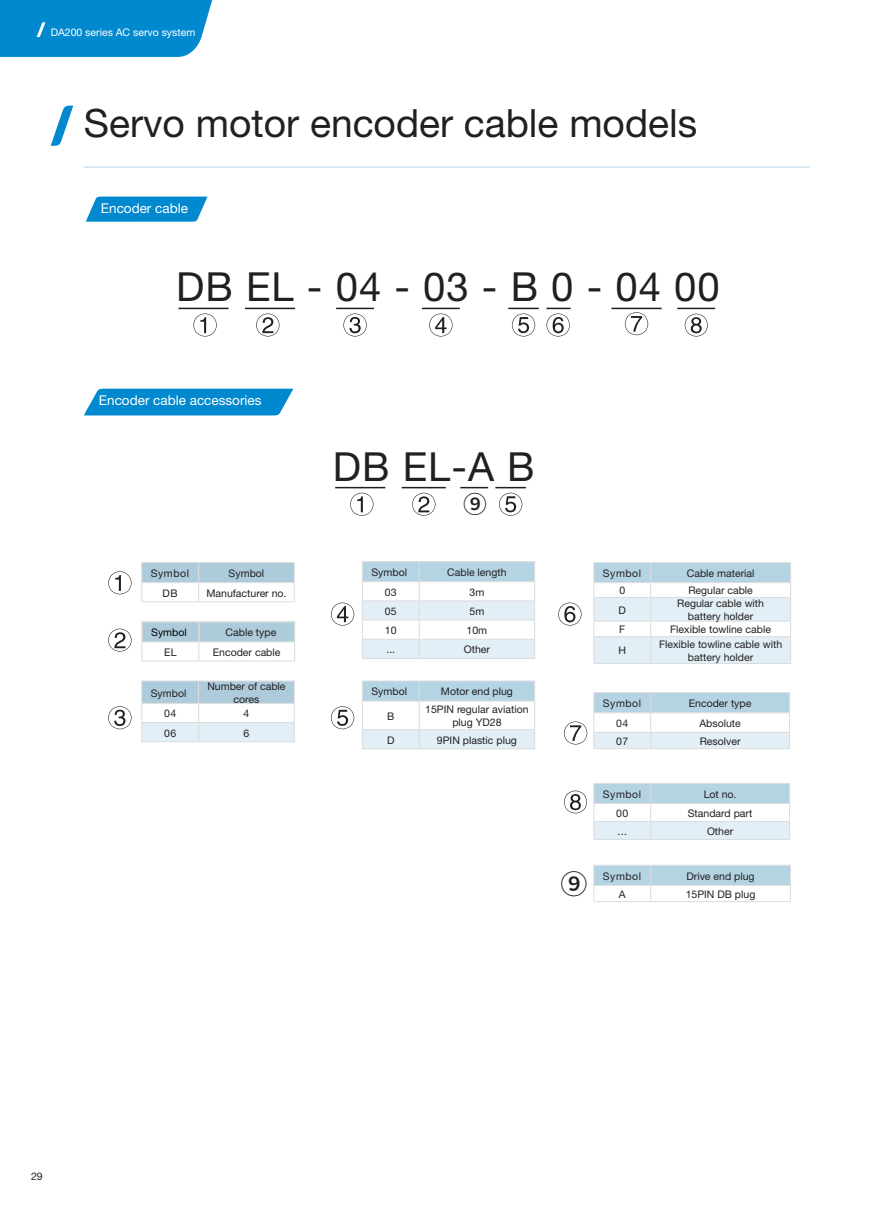
<style>
.page{position:relative;width:893px;height:1212px;background:#fff}
.page>*{position:absolute;margin:0;border:0;box-sizing:border-box;transform-origin:0 0}
.t1{font:40.05px "Helvetica Neue LT Std";letter-spacing:.025em;color:#231f20}
.t2{font:39px "Helvetica Neue LT Std";color:#231f20}
.t3{font:500 27px "Source Han Sans CN";color:#231f20}
.t4{font:500 23.85px "Source Han Sans CN";color:#231f20}
.t5{font:13.5px "Helvetica Neue LT Std";color:#fff}
.t6{font:10.5px/12.6px "Helvetica Neue LT Std";color:#231f20;text-align:center}
.t7{font:10.5px "Helvetica Neue LT Std";color:#fff}
.t8{font:10.5px "Helvetica Neue LT Std";color:#000}
</style>
<div class="page">
<div style="left:0;top:0;width:213px;height:57px;background:#0089cf"></div>
<svg style="left:625px;top:312px;width:23px;height:23px"></svg>
<svg style="left:84px;top:389px;width:209px;height:26px;background:#1191d2"></svg>
<svg style="left:141px;top:562px;width:154px;height:40px"></svg>
<hr style="left:199px;top:601px;width:96px;height:1px;background:#dcdddf">
<hr style="left:141px;top:621px;width:58px;height:2px;background:#dcdddf">
<hr style="left:199px;top:621px;width:96px;height:2px;background:#dcdddf">
<hr style="left:141px;top:660px;width:58px;height:2px;background:#dcdddf">
<svg style="left:141px;top:622px;width:154px;height:39px"></svg>
<hr style="left:199px;top:660px;width:96px;height:2px;background:#dcdddf">
<hr style="left:141px;top:680px;width:58px;height:1px;background:#dcdddf">
<hr style="left:199px;top:680px;width:96px;height:1px;background:#dcdddf">
<svg style="left:141px;top:681px;width:154px;height:60px"></svg>
<hr style="left:141px;top:741px;width:58px;height:1px;background:#dcdddf">
<hr style="left:199px;top:741px;width:96px;height:1px;background:#dcdddf">
<hr style="left:362px;top:658px;width:57px;height:1px;background:#dcdddf">
<hr style="left:419px;top:658px;width:116px;height:1px;background:#dcdddf">
<hr style="left:362px;top:561px;width:57px;height:1px;background:#dcdddf">
<hr style="left:419px;top:561px;width:116px;height:1px;background:#dcdddf">
<svg style="left:362px;top:562px;width:173px;height:96px"></svg>
<svg style="left:593px;top:562px;width:198px;height:101px"></svg>
<hr style="left:593px;top:663px;width:58px;height:1px;background:#dcdddf">
<hr style="left:651px;top:663px;width:140px;height:1px;background:#dcdddf">
<hr style="left:362px;top:680px;width:57px;height:1px;background:#dcdddf">
<hr style="left:419px;top:680px;width:116px;height:1px;background:#dcdddf">
<svg style="left:362px;top:681px;width:173px;height:67px"></svg>
<hr style="left:362px;top:748px;width:57px;height:1px;background:#dcdddf">
<hr style="left:419px;top:748px;width:116px;height:1px;background:#dcdddf">
<hr style="left:593px;top:692px;width:58px;height:1px;background:#dcdddf">
<hr style="left:651px;top:692px;width:139px;height:1px;background:#dcdddf">
<svg style="left:593px;top:693px;width:197px;height:55px"></svg>
<hr style="left:593px;top:748px;width:58px;height:1px;background:#dcdddf">
<hr style="left:651px;top:748px;width:139px;height:1px;background:#dcdddf">
<hr style="left:593px;top:839px;width:58px;height:1px;background:#dcdddf">
<hr style="left:651px;top:839px;width:139px;height:1px;background:#dcdddf">
<svg style="left:593px;top:783px;width:197px;height:56px"></svg>
<hr style="left:593px;top:901px;width:58px;height:1px;background:#dcdddf">
<svg style="left:593px;top:865px;width:198px;height:36px"></svg>
<hr style="left:651px;top:901px;width:140px;height:1px;background:#dcdddf">
<svg style="left:108px;top:571px;width:24px;height:23px"></svg>
<svg style="left:108px;top:628px;width:24px;height:24px"></svg>
<svg style="left:108px;top:706px;width:24px;height:23px"></svg>
<svg style="left:331px;top:602px;width:23px;height:24px"></svg>
<svg style="left:331px;top:706px;width:23px;height:23px"></svg>
<svg style="left:558px;top:602px;width:24px;height:24px"></svg>
<svg style="left:350px;top:493px;width:24px;height:23px"></svg>
<svg style="left:412px;top:493px;width:23px;height:23px"></svg>
<svg style="left:564px;top:721px;width:23px;height:23px"></svg>
<svg style="left:499px;top:493px;width:23px;height:23px"></svg>
<hr style="left:335px;top:487px;width:50px;height:1px;background:#231f20">
<hr style="left:402px;top:487px;width:44px;height:1px;background:#231f20">
<svg style="left:460px;top:487px;width:28px;height:1px"></svg>
<hr style="left:495px;top:487px;width:31px;height:1px;background:#231f20">
<svg style="left:193px;top:313px;width:24px;height:24px"></svg>
<svg style="left:256px;top:313px;width:24px;height:24px"></svg>
<svg style="left:343px;top:313px;width:24px;height:24px"></svg>
<svg style="left:429px;top:313px;width:24px;height:24px"></svg>
<svg style="left:512px;top:313px;width:23px;height:24px"></svg>
<hr style="left:178px;top:308px;width:51px;height:1px;background:#231f20">
<hr style="left:245px;top:308px;width:50px;height:1px;background:#231f20">
<hr style="left:336px;top:308px;width:38px;height:1px;background:#231f20">
<hr style="left:422px;top:308px;width:38px;height:1px;background:#231f20">
<hr style="left:508px;top:308px;width:31px;height:1px;background:#231f20">
<svg style="left:546px;top:308px;width:25px;height:29px"></svg>
<hr style="left:611px;top:308px;width:51px;height:1px;background:#231f20">
<hr style="left:677px;top:308px;width:38px;height:1px;background:#231f20">
<svg style="left:86px;top:197px;width:121px;height:25px;background:#1894d3"></svg>
<svg style="left:685px;top:314px;width:23px;height:23px"></svg>
<svg style="left:564px;top:790px;width:23px;height:23px"></svg>
<svg style="left:51px;top:106px;width:22px;height:40px"></svg>
<hr style="left:84px;top:167px;width:726px;height:1px;background:#b4d4e4">
<p class="t7" style="left:51px;top:26px;width:146px">DA200 series AC servo system</p>
<h2 class="t2" style="left:84px;top:100px;width:615px">Servo motor encoder cable models</h2>
<p class="t5" style="left:101px;top:200px;width:89px">Encoder cable</p>
<h1 class="t1" style="left:176px;top:262px;width:545px">DB EL - 04 - 03 - B 0 - 04 00</h1>
<p class="t5" style="left:99px;top:392px;width:164px">Encoder cable accessories</p>
<p class="t6" style="left:151px;top:567px;width:40px">Symbol</p>
<p class="t6" style="left:229px;top:567px;width:37px">Symbol</p>
<p class="t6" style="left:163px;top:586px;width:17px">DB</p>
<p class="t6" style="left:206px;top:586px;width:82px">Manufacturer no.</p>
<p class="t8" style="left:151px;top:626px;width:37px">Symbol</p>
<p class="t6" style="left:226px;top:626px;width:52px">Cable type</p>
<p class="t6" style="left:164px;top:646px;width:14px">EL</p>
<p class="t6" style="left:213px;top:646px;width:69px">Encoder cable</p>
<p class="t6" style="left:151px;top:686px;width:37px">Symbol</p>
<p class="t6" style="left:207px;top:680px;width:80px">Number of cable cores</p>
<p class="t6" style="left:164px;top:707px;width:14px">04</p>
<p class="t6" style="left:244px;top:707px;width:7px">4</p>
<p class="t6" style="left:164px;top:726px;width:14px">06</p>
<p class="t6" style="left:244px;top:726px;width:7px">6</p>
<h1 class="t1" style="left:333px;top:443px;width:203px">DB EL-A B</h1>
<h3 class="t4" style="left:463px;top:491px;width:25px">⑨</h3>
<p class="t6" style="left:371px;top:566px;width:37px">Symbol</p>
<p class="t6" style="left:447px;top:566px;width:61px">Cable length</p>
<p class="t6" style="left:385px;top:585px;width:13px">03</p>
<p class="t6" style="left:469px;top:585px;width:16px">3m</p>
<p class="t6" style="left:385px;top:605px;width:13px">05</p>
<p class="t6" style="left:469px;top:605px;width:16px">5m</p>
<p class="t6" style="left:385px;top:624px;width:13px">10</p>
<p class="t6" style="left:467px;top:624px;width:22px">10m</p>
<p class="t6" style="left:386px;top:643px;width:10px">...</p>
<p class="t6" style="left:464px;top:643px;width:28px">Other</p>
<p class="t6" style="left:371px;top:685px;width:37px">Symbol</p>
<p class="t6" style="left:441px;top:685px;width:73px">Motor end plug</p>
<p class="t6" style="left:387px;top:709px;width:9px">B</p>
<p class="t6" style="left:425px;top:703px;width:105px">15PIN regular aviation plug YD28</p>
<p class="t6" style="left:387px;top:733px;width:9px">D</p>
<p class="t6" style="left:437px;top:733px;width:81px">9PIN plastic plug</p>
<p class="t6" style="left:603px;top:567px;width:40px">Symbol</p>
<p class="t6" style="left:687px;top:567px;width:69px">Cable material</p>
<p class="t6" style="left:619px;top:584px;width:7px">0</p>
<p class="t6" style="left:688px;top:584px;width:66px">Regular cable</p>
<p class="t6" style="left:619px;top:603px;width:9px">D</p>
<p class="t6" style="left:677px;top:597px;width:88px">Regular cable with battery holder</p>
<p class="t6" style="left:619px;top:623px;width:8px">F</p>
<p class="t6" style="left:670px;top:623px;width:102px">Flexible towline cable</p>
<p class="t6" style="left:618px;top:644px;width:9px">H</p>
<p class="t6" style="left:659px;top:638px;width:125px">Flexible towline cable with battery holder</p>
<p class="t6" style="left:603px;top:697px;width:40px">Symbol</p>
<p class="t6" style="left:689px;top:697px;width:64px">Encoder type</p>
<p class="t6" style="left:616px;top:717px;width:14px">04</p>
<p class="t6" style="left:699px;top:717px;width:43px">Absolute</p>
<p class="t6" style="left:616px;top:735px;width:14px">07</p>
<p class="t6" style="left:700px;top:735px;width:42px">Resolver</p>
<h3 class="t3" style="left:560px;top:869px;width:28px">⑨</h3>
<p class="t6" style="left:603px;top:787px;width:40px">Symbol</p>
<p class="t6" style="left:704px;top:787px;width:34px">Lot no.</p>
<p class="t6" style="left:616px;top:807px;width:14px">00</p>
<p class="t6" style="left:688px;top:807px;width:66px">Standard part</p>
<p class="t6" style="left:617px;top:825px;width:11px">...</p>
<p class="t6" style="left:707px;top:825px;width:28px">Other</p>
<p class="t6" style="left:603px;top:869px;width:40px">Symbol</p>
<p class="t6" style="left:686px;top:869px;width:70px">Drive end plug</p>
<p class="t6" style="left:619px;top:888px;width:8px">A</p>
<p class="t6" style="left:686px;top:888px;width:71px">15PIN DB plug</p>
<p class="t6" style="left:31px;top:1170px;width:13px">29</p>
</div>
